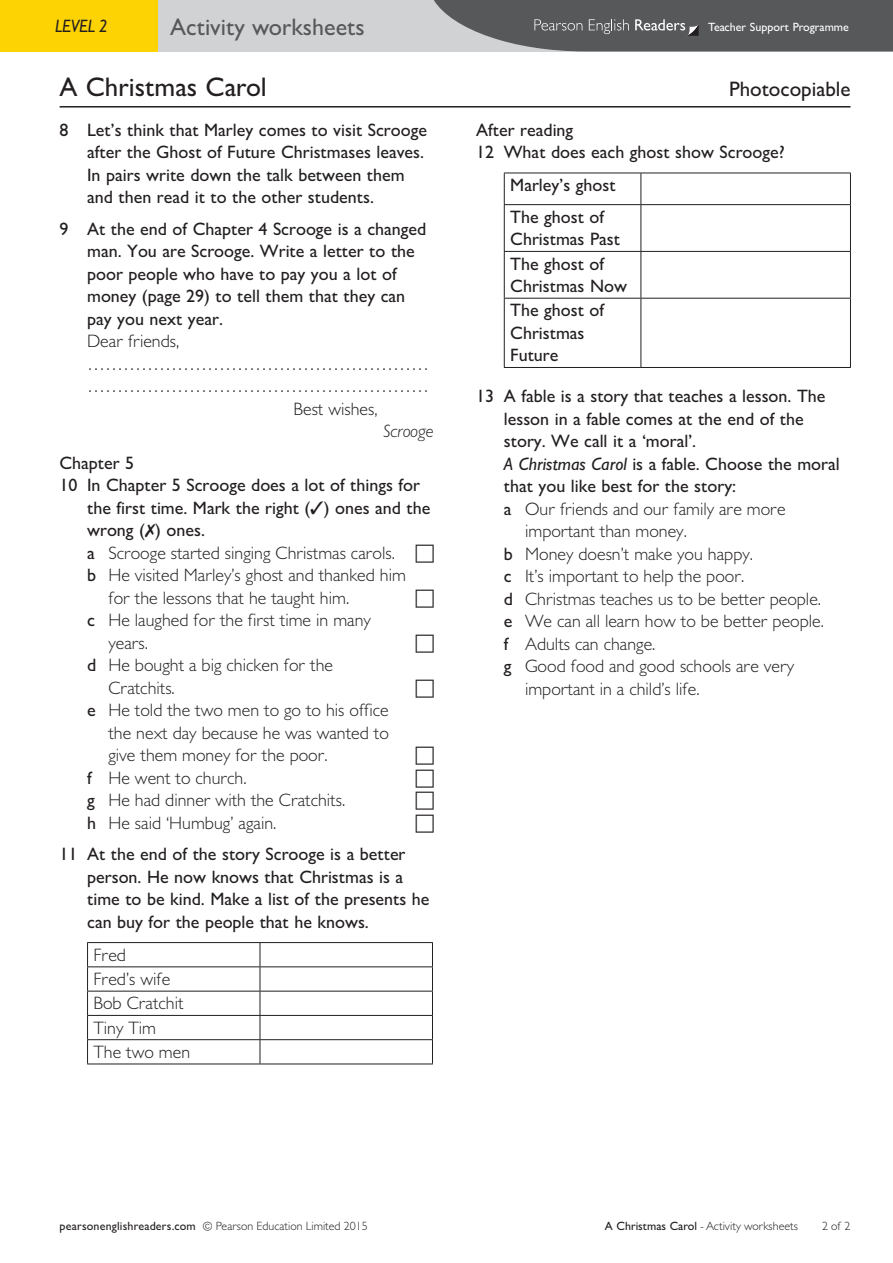
<style>
.page{position:relative;width:893px;height:1263px;background:#fff}
.page>*{position:absolute;margin:0;border:0;box-sizing:border-box;transform-origin:0 0}
.t1{font:500 27px "Gill Sans MT Pro";color:#231f20}
.t2{font:500 24px "Gill Sans MT Pro";color:#57585a}
.t3{font:500 21px "Gill Sans MT Pro";color:#231f20}
.t4{font:500 18px/22.5px "Gill Sans MT Pro";color:#231f20}
.t5{font:300 18px/24.3px "Gill Sans MT Pro";color:#231f20}
.t6{font:italic 300 18px "Gill Sans MT Pro";color:#231f20}
.t7{font:italic 500 18px "Gill Sans MT Pro";letter-spacing:-.015em;color:#231f20;scale:.95 1}
.t8{font:italic 500 18px "Gill Sans MT Pro";letter-spacing:-.015em;color:#231f20}
.t9{font:300 12px "Gill Sans MT Pro";color:#231f20}
.t10{font:500 12px "Gill Sans MT Pro";color:#fff}
.s1{font-weight:500}
.s2{font-style:italic}
</style>
<div class="page">
<hr style="left:60px;top:106px;width:790px;height:2px;background:#231f20">
<div style="left:0;top:0;width:893px;height:51px;background:#d1d2d4"></div>
<div style="left:0;top:0;width:157px;height:51px;background:#fed304"></div>
<svg style="left:434px;top:0;width:459px;height:51px;background:#646567"></svg>
<hr style="left:87px;top:942px;width:173px;height:1px;background:#231f20">
<hr style="left:260px;top:942px;width:173px;height:1px;background:#231f20">
<hr style="left:87px;top:966px;width:173px;height:1px;background:#231f20">
<hr style="left:260px;top:966px;width:173px;height:1px;background:#231f20">
<hr style="left:87px;top:991px;width:173px;height:1px;background:#231f20">
<hr style="left:260px;top:991px;width:173px;height:1px;background:#231f20">
<hr style="left:87px;top:1015px;width:173px;height:1px;background:#231f20">
<hr style="left:260px;top:1015px;width:173px;height:1px;background:#231f20">
<hr style="left:87px;top:1039px;width:173px;height:1px;background:#231f20">
<svg style="left:87px;top:943px;width:1px;height:120px"></svg>
<hr style="left:260px;top:1039px;width:173px;height:1px;background:#231f20">
<svg style="left:260px;top:943px;width:1px;height:120px"></svg>
<svg style="left:432px;top:943px;width:1px;height:120px"></svg>
<hr style="left:87px;top:1063px;width:173px;height:1px;background:#231f20">
<hr style="left:260px;top:1063px;width:173px;height:1px;background:#231f20">
<hr style="left:504px;top:173px;width:137px;height:1px;background:#231f20">
<hr style="left:504px;top:173px;width:1px;height:31px;background:#231f20">
<hr style="left:641px;top:173px;width:210px;height:1px;background:#231f20">
<hr style="left:640px;top:173px;width:1px;height:31px;background:#231f20">
<hr style="left:850px;top:173px;width:1px;height:31px;background:#231f20">
<hr style="left:504px;top:204px;width:137px;height:1px;background:#231f20">
<hr style="left:504px;top:205px;width:1px;height:46px;background:#231f20">
<hr style="left:641px;top:204px;width:210px;height:1px;background:#231f20">
<hr style="left:640px;top:205px;width:1px;height:46px;background:#231f20">
<hr style="left:850px;top:205px;width:1px;height:46px;background:#231f20">
<hr style="left:504px;top:251px;width:137px;height:1px;background:#231f20">
<hr style="left:504px;top:252px;width:1px;height:46px;background:#231f20">
<hr style="left:641px;top:251px;width:210px;height:1px;background:#231f20">
<hr style="left:640px;top:252px;width:1px;height:46px;background:#231f20">
<hr style="left:850px;top:252px;width:1px;height:46px;background:#231f20">
<hr style="left:504px;top:298px;width:137px;height:1px;background:#231f20">
<hr style="left:504px;top:299px;width:1px;height:68px;background:#231f20">
<hr style="left:641px;top:298px;width:210px;height:1px;background:#231f20">
<hr style="left:640px;top:299px;width:1px;height:68px;background:#231f20">
<hr style="left:850px;top:299px;width:1px;height:68px;background:#231f20">
<hr style="left:504px;top:367px;width:137px;height:1px;background:#231f20">
<hr style="left:641px;top:367px;width:210px;height:1px;background:#231f20">
<p class="t7" style="left:55px;top:15px;width:57px">level 2</p>
<h2 class="t2" style="left:170px;top:13px;width:196px">Activity worksheets</h2>
<p class="t10" style="left:708px;top:20px;width:142px">Teacher Support Programme</p>
<h1 class="t1" style="left:60px;top:71px;width:209px">A Christmas Carol</h1>
<p class="t3" style="left:729px;top:76px;width:123px">Photocopiable</p>
<p class="t4" style="left:87px;top:118px;width:341px;text-indent:-28px">8 Let’s think that Marley comes to visit Scrooge after the Ghost of Future Christmases leaves.<br>In pairs write down the talk between them and then read it to the other students.</p>
<p class="t4" style="left:87px;top:217px;width:341px;text-indent:-28px">9 At the end of Chapter 4 Scrooge is a changed man. You are Scrooge. Write a letter to the poor people who have to pay you a lot of money (page 29) to tell them that they can pay you next year.</p>
<p class="t5" style="left:87px;top:329px;width:94px">Dear friends,</p>
<p class="t5" style="left:87px;top:351px;width:344px">…………………………………………………</p>
<p class="t5" style="left:87px;top:374px;width:344px">…………………………………………………</p>
<p class="t5" style="left:294px;top:396px;width:86px">Best wishes,</p>
<p class="t6" style="left:383px;top:420px;width:52px">Scrooge</p>
<p class="t4" style="left:60px;top:451px;width:76px">Chapter 5</p>
<p class="t4" style="left:60px;top:474px;width:362px">10 In Chapter 5 Scrooge does a lot of things for</p>
<p class="t4" style="left:87px;top:496px;width:345px">the first time. Mark the right (✓) ones and the</p>
<p class="t4" style="left:87px;top:519px;width:119px">wrong (✗) ones.</p>
<p class="t5" style="left:87px;top:540px;width:309px"><span class="s1">a</span> Scrooge started singing Christmas carols.</p>
<p class="t5" style="left:87px;top:563px;width:320px"><span class="s1">b</span> He visited Marley’s ghost and thanked him</p>
<p class="t5" style="left:108px;top:585px;width:242px">for the lessons that he taught him.</p>
<p class="t5" style="left:87px;top:608px;width:285px"><span class="s1">c</span> He laughed for the first time in many</p>
<p class="t5" style="left:108px;top:630px;width:41px">years.</p>
<p class="t5" style="left:87px;top:653px;width:247px"><span class="s1">d</span> He bought a big chicken for the</p>
<p class="t5" style="left:108px;top:675px;width:68px">Cratchits.</p>
<p class="t5" style="left:87px;top:698px;width:303px"><span class="s1">e</span> He told the two men to go to his office</p>
<p class="t5" style="left:108px;top:720px;width:282px">the next day because he was wanted to</p>
<p class="t5" style="left:108px;top:743px;width:221px">give them money for the poor.</p>
<p class="t5" style="left:87px;top:765px;width:161px"><span class="s1">f</span> He went to church.</p>
<p class="t5" style="left:87px;top:788px;width:260px"><span class="s1">g</span> He had dinner with the Cratchits.</p>
<p class="t5" style="left:87px;top:810px;width:191px"><span class="s1">h</span> He said ‘Humbug’ again.</p>
<p class="t4" style="left:87px;top:843px;width:344px;text-indent:-28px">11 At the end of the story Scrooge is a better person. He now knows that Christmas is a time to be kind. Make a list of the presents he can buy for the people that he knows.</p>
<p class="t5" style="left:94px;top:942px;width:98px">Fred<br>Fred’s wife<br>Bob Cratchit<br>Tiny Tim<br>The two men</p>
<p class="t4" style="left:476px;top:118px;width:310px">After reading<br>12 What does each ghost show Scrooge?</p>
<p class="t4" style="left:510px;top:169px;width:107px;line-height:31.7px">Marley’s ghost<br>The ghost of</p>
<p class="t4" style="left:510px;top:227px;width:111px;line-height:24.3px">Christmas Past<br>The ghost of</p>
<p class="t4" style="left:510px;top:274px;width:118px;line-height:24.3px">Christmas Now<br>The ghost of</p>
<p class="t4" style="left:510px;top:321px;width:76px">Christmas<br>Future</p>
<p class="t4" style="left:504px;top:385px;width:323px;text-indent:-28px">13 A fable is a story that teaches a lesson. The lesson in a fable comes at the end of the story. We call it a ‘moral’.</p>
<p class="t8" style="left:476px;top:453px;width:20px">A</p>
<p class="t4" style="left:519px;top:452px;width:322px"><span class="s2">Christmas Carol</span> is a fable. Choose the moral</p>
<p class="t4" style="left:504px;top:475px;width:234px">that you like best for the story:</p>
<p class="t5" style="left:504px;top:496px;width:283px"><span class="s1">a</span> Our friends and our family are more</p>
<p class="t5" style="left:525px;top:519px;width:163px">important than money.</p>
<p class="t5" style="left:504px;top:541px;width:251px"><span class="s1">b</span> Money doesn’t make you happy.</p>
<p class="t5" style="left:504px;top:564px;width:242px"><span class="s1">c</span> It’s important to help the poor.</p>
<p class="t5" style="left:504px;top:586px;width:319px"><span class="s1">d</span> Christmas teaches us to be better people.</p>
<p class="t5" style="left:504px;top:609px;width:322px"><span class="s1">e</span> We can all learn how to be better people.</p>
<p class="t5" style="left:504px;top:631px;width:153px"><span class="s1">f</span> Adults can change.</p>
<p class="t5" style="left:504px;top:654px;width:292px"><span class="s1">g</span> Good food and good schools are very</p>
<p class="t5" style="left:525px;top:676px;width:176px">important in a child’s life.</p>
<p class="t9" style="left:60px;top:1219px;width:310px"><span class="s1">pearsonenglishreaders.com</span> © Pearson Education Limited 2015</p>
<p class="t9" style="left:605px;top:1219px;width:195px"><span class="s1">A Christmas Carol</span> - Activity worksheets</p>
<p class="t9" style="left:822px;top:1219px;width:30px">2 of 2</p>
</div>
